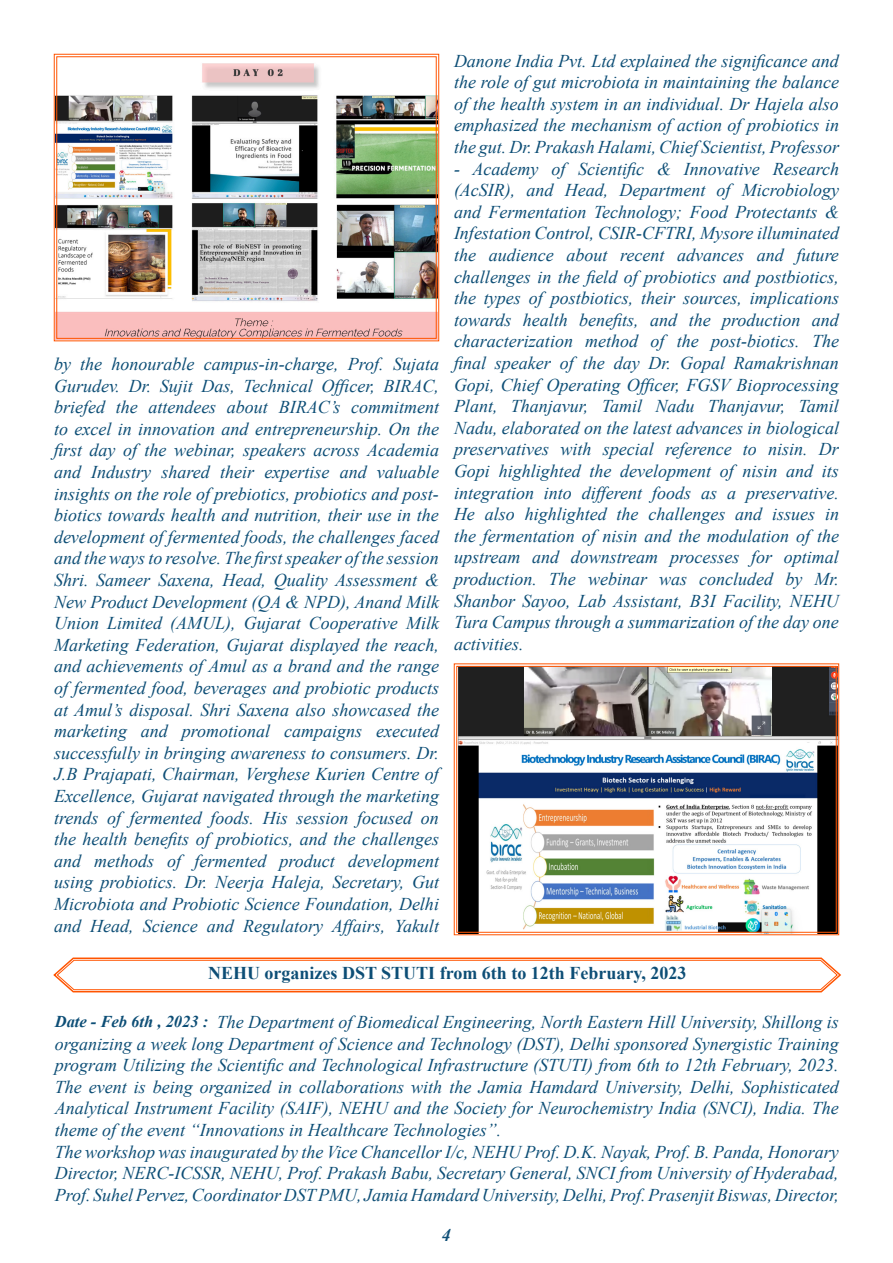
<style>
.page{position:relative;width:893px;height:1263px;background:#fff}
.page>*{position:absolute;margin:0;border:0;box-sizing:border-box;transform-origin:0 0}
.t1{font:italic 18px/21.6px "Times New Roman";color:#0d4e76;text-align:justify}
.t2{font:700 18px "Times New Roman";color:#0d4e76}
.t3{font:italic 700 18px "Times New Roman";color:#0d4e76}
.t4{font:italic 700 16.5px "Times New Roman";color:#0d4e76}
</style>
<div class="page">
<img style="left:454px;top:663px;width:385px;height:272px">
<div style="left:456px;top:666px;width:380px;height:266px;border:1px solid #ff5400"></div>
<img style="left:54px;top:54px;width:385px;height:287px">
<div style="left:56px;top:56px;width:380px;height:283px;border:1px solid #ff5400"></div>
<svg style="left:53px;top:957px;width:788px;height:36px"></svg>
<p class="t1" style="left:454px;top:49px;width:386px">Danone India Pvt. Ltd explained the significance and the role of gut microbiota in maintaining the balance of the health system in an individual. Dr Hajela also emphasized the mechanism of action of probiotics in the gut. Dr. Prakash Halami, Chief Scientist, Professor</p>
<p class="t1" style="left:454px;top:157px;width:387px">- Academy of Scientific &amp; Innovative Research (AcSIR), and Head, Department of Microbiology and Fermentation Technology; Food Protectants &amp; Infestation Control, CSIR-CFTRI, Mysore illuminated the audience about recent advances and future challenges in the field of probiotics and postbiotics, the types of postbiotics, their sources, implications towards health benefits, and the production and characterization method of the post-biotics. The final speaker of the day Dr. Gopal Ramakrishnan Gopi, Chief Operating Officer, FGSV Bioprocessing Plant, Thanjavur, Tamil Nadu Thanjavur, Tamil Nadu, elaborated on the latest advances in biological preservatives with special reference to nisin. Dr Gopi highlighted the development of nisin and its integration into different foods as a preservative.<br>He also highlighted the challenges and issues in the fermentation of nisin and the modulation of the upstream and downstream processes for optimal production. The webinar was concluded by Mr.<br>Shanbor Sayoo, Lab Assistant, B3I Facility, NEHU Tura Campus through a summarization of the day one activities.</p>
<p class="t1" style="left:54px;top:353px;width:386px">by the honourable campus-in-charge, Prof. Sujata Gurudev. Dr. Sujit Das, Technical Officer, BIRAC, briefed the attendees about BIRAC’s commitment to excel in innovation and entrepreneurship. On the first day of the webinar, speakers across Academia and Industry shared their expertise and valuable insights on the role of prebiotics, probiotics and post&shy;biotics towards health and nutrition, their use in the development of fermented foods, the challenges faced and the ways to resolve. The first speaker of the session Shri. Sameer Saxena, Head, Quality Assessment &amp; New Product Development (QA &amp; NPD), Anand Milk Union Limited (AMUL), Gujarat Cooperative Milk Marketing Federation, Gujarat displayed the reach, and achievements of Amul as a brand and the range of fermented food, beverages and probiotic products at Amul’s disposal. Shri Saxena also showcased the marketing and promotional campaigns executed successfully in bringing awareness to consumers. Dr.<br>J.B Prajapati, Chairman, Verghese Kurien Centre of Excellence, Gujarat navigated through the marketing trends of fermented foods. His session focused on the health benefits of probiotics, and the challenges and methods of fermented product development using probiotics. Dr. Neerja Haleja, Secretary, Gut Microbiota and Probiotic Science Foundation, Delhi and Head, Science and Regulatory Affairs, Yakult</p>
<p class="t2" style="left:208px;top:960px;width:480px">NEHU organizes DST STUTI from 6th to 12th February, 2023</p>
<p class="t1" style="left:55px;top:1011px;width:785px;text-indent:162px">The Department of Biomedical Engineering, North Eastern Hill University, Shillong is organizing a week long Department of Science and Technology (DST), Delhi sponsored Synergistic Training program Utilizing the Scientific and Technological Infrastructure (STUTI) from 6th to 12th February, 2023.<br>The event is being organized in collaborations with the Jamia Hamdard University, Delhi, Sophisticated Analytical Instrument Facility (SAIF), NEHU and the Society for Neurochemistry India (SNCI), India. The theme of the event “Innovations in Healthcare Technologies”.</p>
<p class="t1" style="left:55px;top:1140px;width:786px">The workshop was inaugurated by the Vice Chancellor I/c, NEHU Prof. D.K. Nayak, Prof. B. Panda, Honorary Director, NERC-ICSSR, NEHU, Prof. Prakash Babu, Secretary General, SNCI from University of Hyderabad, Prof. Suhel Pervez, Coordinator DST PMU, Jamia Hamdard University, Delhi, Prof. Prasenjit Biswas, Director,</p>
<p class="t4" style="left:55px;top:1009px;width:155px">Date - Feb 6th , 2023 :</p>
<p class="t3" style="left:442px;top:1223px;width:10px">4</p>
</div>
